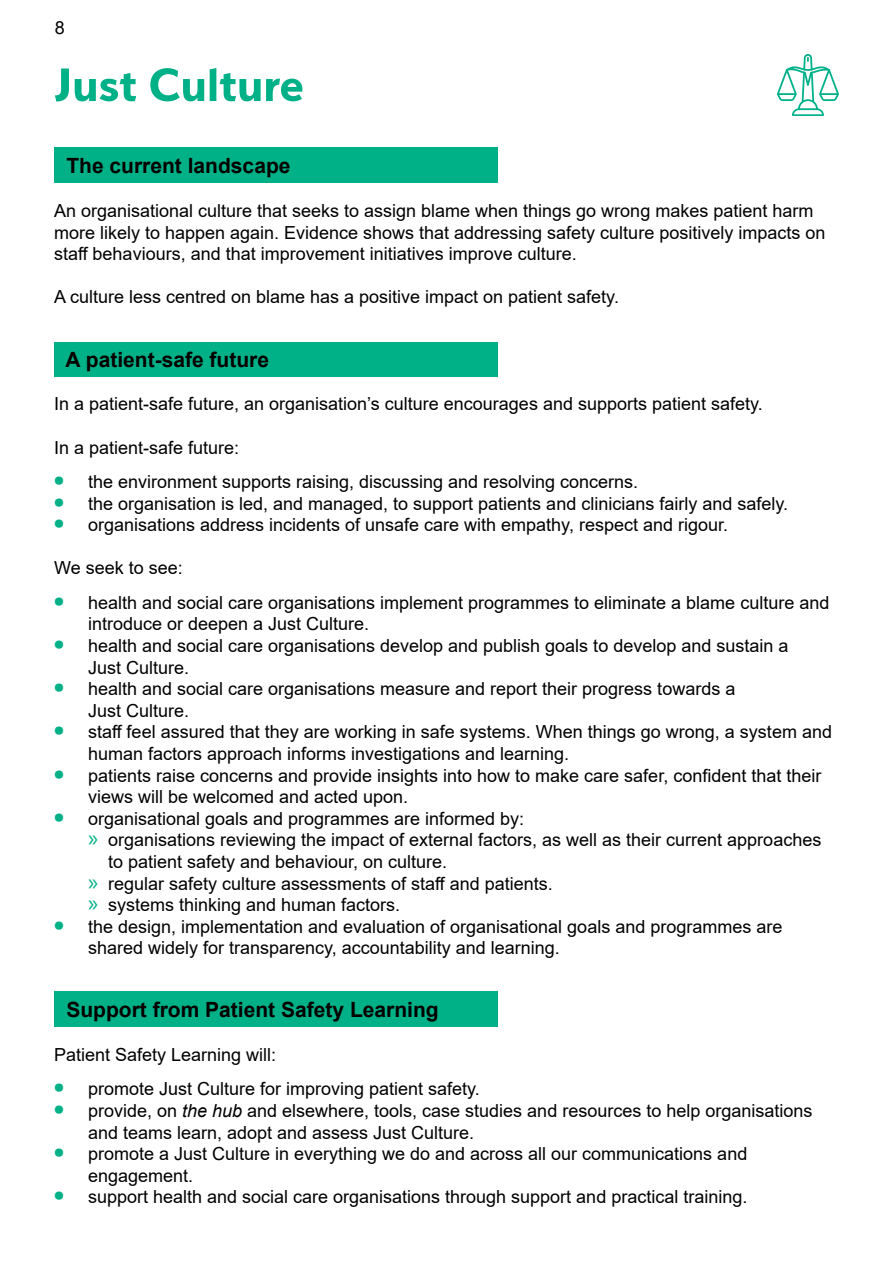
<style>
.page{position:relative;width:893px;height:1263px;background:#fff}
.page>*{position:absolute;margin:0;border:0;box-sizing:border-box;transform-origin:0 0}
.t1{font:700 52.5px "Serenity";color:#00b188}
.t2{font:700 21px "Arial";color:#000}
.t3{font:18px/21.6px "Arial";color:#000}
.s1{font-family:"Serenity";font-weight:500;font-size:24px;color:#00b188}
.s2{font-family:"Myriad Pro";font-size:24px;color:#00b188}
.s3{font-style:italic}
</style>
<div class="page">
<svg style="left:777px;top:54px;width:62px;height:61px"></svg>
<div style="left:54px;top:147px;width:443px;height:36px;background:#00b188"></div>
<div style="left:54px;top:342px;width:443px;height:35px;background:#00b188"></div>
<div style="left:54px;top:991px;width:443px;height:35px;background:#00b188"></div>
<p class="t3" style="left:55px;top:17px;width:12px">8</p>
<h1 class="t1" style="left:54px;top:55px;width:252px">Just Culture</h1>
<p class="t2" style="left:66px;top:151px;width:226px">The current landscape</p>
<p class="t3" style="left:54px;top:200px;width:773px">An organisational culture that seeks to assign blame when things go wrong makes patient harm more likely to happen again. Evidence shows that addressing safety culture positively impacts on staff behaviours, and that improvement initiatives improve culture.</p>
<p class="t3" style="left:54px;top:286px;width:566px">A culture less centred on blame has a positive impact on patient safety.</p>
<p class="t2" style="left:66px;top:345px;width:205px">A patient-safe future</p>
<p class="t3" style="left:54px;top:393px;width:710px">In a patient-safe future, an organisation’s culture encourages and supports patient safety.</p>
<p class="t3" style="left:54px;top:436px;width:187px">In a patient-safe future:</p>
<p class="t3" style="left:54px;top:471px;width:586px"><span class="s1">•</span> the environment supports raising, discussing and resolving concerns.</p>
<p class="t3" style="left:54px;top:492px;width:736px"><span class="s1">•</span> the organisation is led, and managed, to support patients and clinicians fairly and safely.</p>
<p class="t3" style="left:54px;top:514px;width:676px"><span class="s1">•</span> organisations address incidents of unsafe care with empathy, respect and rigour.</p>
<p class="t3" style="left:54px;top:557px;width:130px">We seek to see:</p>
<p class="t3" style="left:88px;top:591px;width:743px;text-indent:-34px"><span class="s1">•</span> health and social care organisations implement programmes to eliminate a blame culture and introduce or deepen a Just Culture.</p>
<p class="t3" style="left:88px;top:635px;width:702px;text-indent:-34px"><span class="s1">•</span> health and social care organisations develop and publish goals to develop and sustain a<br>Just Culture.</p>
<p class="t3" style="left:88px;top:678px;width:649px;text-indent:-34px"><span class="s1">•</span> health and social care organisations measure and report their progress towards a<br>Just Culture.</p>
<p class="t3" style="left:88px;top:721px;width:745px;text-indent:-34px"><span class="s1">•</span> staff feel assured that they are working in safe systems. When things go wrong, a system and human factors approach informs investigations and learning.</p>
<p class="t3" style="left:88px;top:764px;width:735px;text-indent:-34px"><span class="s1">•</span> patients raise concerns and provide insights into how to make care safer, confident that their views will be welcomed and acted upon.</p>
<p class="t3" style="left:54px;top:807px;width:472px"><span class="s1">•</span> organisational goals and programmes are informed by:</p>
<p class="t3" style="left:88px;top:829px;width:735px"><span class="s2">»</span> organisations reviewing the impact of external factors, as well as their current approaches</p>
<p class="t3" style="left:108px;top:851px;width:341px">to patient safety and behaviour, on culture.</p>
<p class="t3" style="left:88px;top:872px;width:466px"><span class="s2">»</span> regular safety culture assessments of staff and patients.</p>
<p class="t3" style="left:88px;top:894px;width:314px"><span class="s2">»</span> systems thinking and human factors.</p>
<p class="t3" style="left:88px;top:915px;width:696px;text-indent:-34px"><span class="s1">•</span> the design, implementation and evaluation of organisational goals and programmes are shared widely for transparency, accountability and learning.</p>
<p class="t2" style="left:66px;top:994px;width:374px">Support from Patient Safety Learning</p>
<p class="t3" style="left:54px;top:1044px;width:224px">Patient Safety Learning will:</p>
<p class="t3" style="left:54px;top:1078px;width:427px"><span class="s1">•</span> promote Just Culture for improving patient safety.</p>
<p class="t3" style="left:88px;top:1100px;width:726px;text-indent:-34px"><span class="s1">•</span> provide, on <span class="s3">the hub</span> and elsewhere, tools, case studies and resources to help organisations and teams learn, adopt and assess Just Culture.</p>
<p class="t3" style="left:88px;top:1143px;width:661px;text-indent:-34px"><span class="s1">•</span> promote a Just Culture in everything we do and across all our communications and engagement.</p>
<p class="t3" style="left:54px;top:1186px;width:695px"><span class="s1">•</span> support health and social care organisations through support and practical training.</p>
</div>
